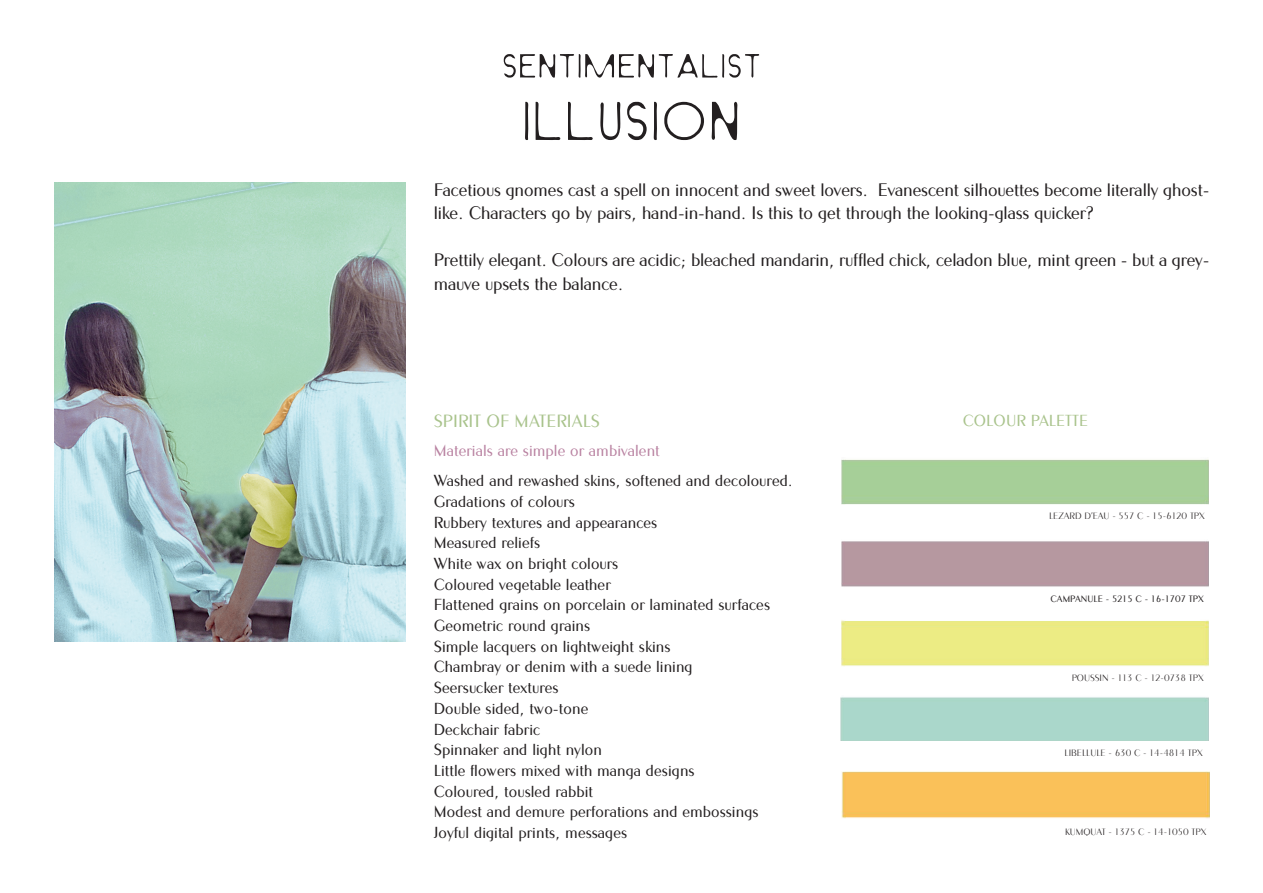
<style>
.page{position:relative;width:1263px;height:893px;background:#fff}
.page>*{position:absolute;margin:0;border:0;box-sizing:border-box;transform-origin:0 0}
.t1{font:700 19.5px/23.4px "Sofia";letter-spacing:-.01em;color:#231f20}
.t2{font:700 19.05px "Sofia";color:#a9c38c}
.t3{font:700 17.25px/20.7px "Sofia";color:#231f20}
.t4{font:700 17.25px "Sofia";color:#b982a1}
.t5{font:700 17.25px "Sofia";color:#a9c38c}
.t6{font:300 10.05px "Sofia";color:#231f20}
.t7{font:700 10.05px "Sofia";color:#231f20}
</style>
<div class="page">
<svg style="left:504px;top:54px;width:255px;height:24px"></svg>
<svg style="left:525px;top:102px;width:3px;height:38px"></svg>
<svg style="left:536px;top:102px;width:24px;height:38px"></svg>
<svg style="left:568px;top:102px;width:25px;height:38px"></svg>
<svg style="left:600px;top:102px;width:20px;height:38px"></svg>
<svg style="left:627px;top:102px;width:20px;height:38px"></svg>
<svg style="left:654px;top:102px;width:3px;height:38px"></svg>
<svg style="left:664px;top:102px;width:40px;height:38px"></svg>
<svg style="left:712px;top:102px;width:25px;height:38px"></svg>
<div style="left:841px;top:620px;width:368px;height:46px;background:#ecec84"></div>
<img style="left:842px;top:772px;width:367px;height:47px">
<img style="left:54px;top:182px;width:352px;height:459px">
<p class="t1" style="left:434px;top:178px;width:777px">Facetious gnomes cast a spell on innocent and sweet lovers. Evanescent silhouettes become literally ghost&shy;like. Characters go by pairs, hand-in-hand. Is this to get through the looking-glass quicker?</p>
<p class="t1" style="left:434px;top:248px;width:777px">Prettily elegant. Colours are acidic; bleached mandarin, ruffled chick, celadon blue, mint green - but a grey&shy;mauve upsets the balance.</p>
<p class="t2" style="left:434px;top:410px;width:168px">SPIRIT OF MATERIALS</p>
<p class="t4" style="left:434px;top:441px;width:228px">Materials are simple or ambivalent</p>
<p class="t3" style="left:434px;top:470px;width:361px">Washed and rewashed skins, softened and decoloured.<br>Gradations of colours<br>Rubbery textures and appearances<br>Measured reliefs<br>White wax on bright colours<br>Coloured vegetable leather<br>Flattened grains on porcelain or laminated surfaces<br>Geometric round grains<br>Simple lacquers on lightweight skins<br>Chambray or denim with a suede lining<br>Seersucker textures<br>Double sided, two-tone<br>Deckchair fabric<br>Spinnaker and light nylon<br>Little flowers mixed with manga designs<br>Coloured, tousled rabbit<br>Modest and demure perforations and embossings<br>Joyful digital prints, messages</p>
<p class="t5" style="left:963px;top:411px;width:127px">COLOUR PALETTE</p>
<p class="t6" style="left:1049px;top:510px;width:157px">LEZARD D’EAU - 557 C - 15-6120 TPX</p>
<p class="t7" style="left:1050px;top:593px;width:155px">CAMPANULE - 5215 C - 16-1707 TPX</p>
<p class="t6" style="left:1072px;top:671px;width:134px">POUSSIN - 113 C - 12-0738 TPX</p>
<p class="t6" style="left:1064px;top:747px;width:140px">LIBELLULE - 630 C - 14-4814 TPX</p>
<p class="t6" style="left:1065px;top:826px;width:143px">KUMQUAT - 1375 C - 14-1050 TPX</p>
</div>
